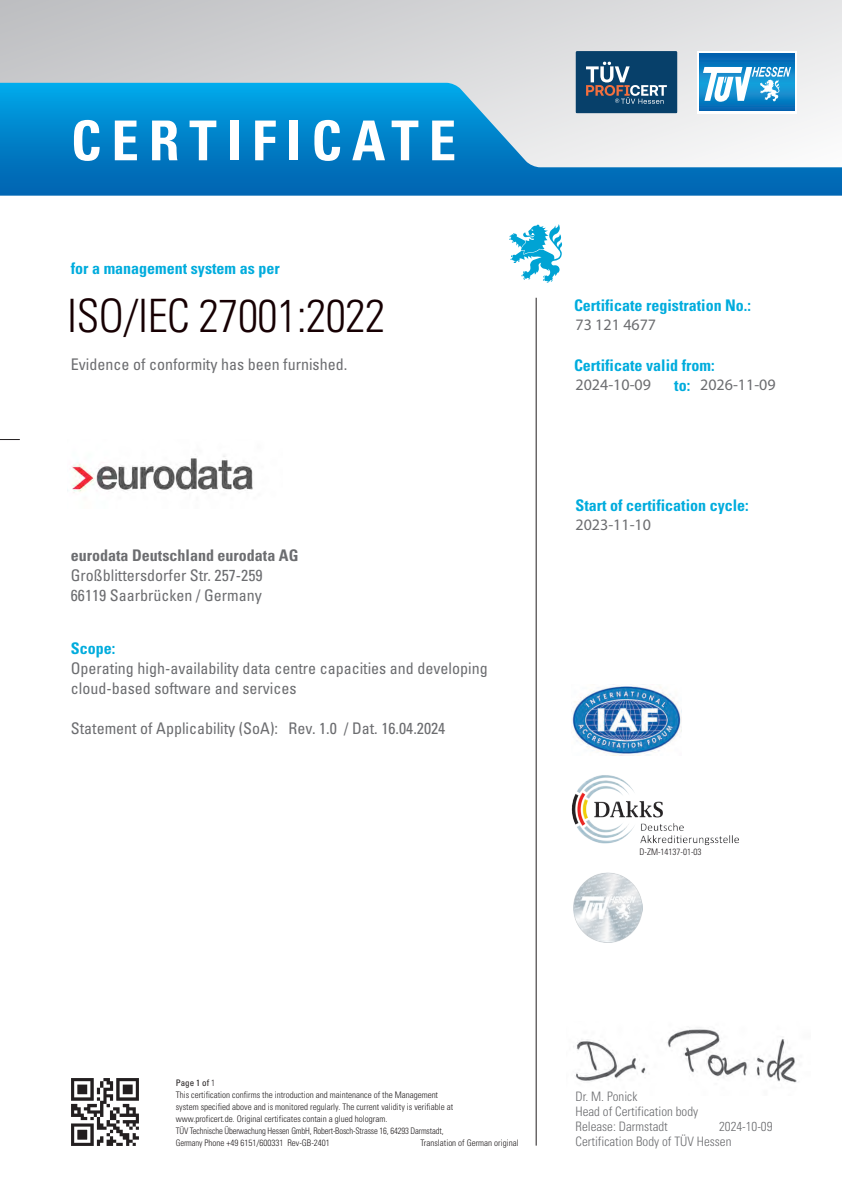
<style>
.page{position:relative;width:842px;height:1191px;background:#fff}
.page>*{position:absolute;margin:0;border:0;box-sizing:border-box;transform-origin:0 0}
.t1{font:700 condensed 55px "Univers";letter-spacing:.18em;color:#fff}
.t2{font:300 condensed 46px "Univers";letter-spacing:-.01em;color:#170003}
.Body_16_cond{font:condensed 16px/20px "Univers";color:#6c6d70}
.Daten{font:700 condensed 16px "Univers";color:#00acdd}
.t3{font:16px "Myriad Pro";color:#6c6d70}
.Heads_16_cond_bold_blau{font:700 condensed 16px "Univers";color:#00acdd}
.Heads_16_cond_bold_blau-2{font:700 condensed 16px "Univers";color:#6c6d70}
.t4{font:300 condensed 13px/15.1px "Univers";color:#6c6d70}
.Kleintext_9{font:300 condensed 9px/12px "Univers";color:#231f20}
.Kleintext_9-2{font:300 condensed 9px/12px "Univers";color:#231f20;scale:.95 1}
.Kleintext_9-3{font:condensed 9px "Univers";color:#231f20}
.s1{font-weight:300}
</style>
<div class="page">
<div style="left:0;top:0;width:842px;height:170px;background:linear-gradient(to right,#c0c2c6,#e9e9ea)"></div>
<hr style="left:536px;top:298px;width:1px;height:847px;background:#231f20">
<svg style="left:0;top:83px;width:842px;height:113px"></svg>
<svg style="left:509px;top:224px;width:53px;height:59px"></svg>
<svg style="left:575px;top:51px;width:102px;height:62px"></svg>
<svg style="left:0;top:439px;width:20px;height:1px"></svg>
<img style="left:572px;top:775px;width:167px;height:70px">
<img style="left:571px;top:685px;width:110px;height:70px">
<img style="left:573px;top:872px;width:70px;height:70px">
<svg style="left:697px;top:51px;width:100px;height:62px"></svg>
<svg style="left:700px;top:54px;width:94px;height:57px"></svg>
<svg style="left:703px;top:67px;width:88px;height:35px"></svg>
<img style="left:71px;top:1078px;width:68px;height:68px">
<img style="left:573px;top:1027px;width:224px;height:56px">
<img style="left:67px;top:455px;width:186px;height:38px">
<p class="t1" style="left:71px;top:107px;width:387px">CERTIFICATE</p>
<p class="Heads_16_cond_bold_blau" style="left:71px;top:258px;width:210px">for a management system as per</p>
<h2 class="t2" style="left:67px;top:288px;width:319px">ISO/IEC 27001:2022</h2>
<p class="Body_16_cond" style="left:71px;top:354px;width:278px">Evidence of conformity has been furnished.</p>
<p class="Heads_16_cond_bold_blau-2" style="left:71px;top:546px;width:229px">eurodata Deutschland eurodata AG</p>
<p class="Body_16_cond" style="left:71px;top:565px;width:193px">Großblittersdorfer Str. 257-259<br>66119 Saarbrücken / Germany</p>
<p class="Heads_16_cond_bold_blau" style="left:71px;top:638px;width:46px">Scope:</p>
<p class="Body_16_cond" style="left:71px;top:658px;width:418px">Operating high-availability data centre capacities and developing cloud-based software and services</p>
<p class="Body_16_cond" style="left:71px;top:718px;width:376px">Statement of Applicability (SoA): Rev. 1.0 / Dat. 16.04.2024</p>
<p class="Daten" style="left:574px;top:295px;width:178px">Certificate registration No.:</p>
<h3 class="t3" style="left:575px;top:315px;width:82px">73 121 4677</h3>
<p class="Daten" style="left:574px;top:355px;width:142px">Certificate valid from:</p>
<p class="Daten" style="left:674px;top:375px;width:17px">to:</p>
<h3 class="t3" style="left:575px;top:374px;width:77px">2024-10-09</h3>
<h3 class="t3" style="left:700px;top:374px;width:77px">2026-11-09</h3>
<p class="Daten" style="left:575px;top:495px;width:175px">Start of certification cycle:</p>
<h3 class="t3" style="left:575px;top:515px;width:77px">2023-11-10</h3>
<p class="Kleintext_9" style="left:639px;top:845px;width:63px">D-ZM-14137-01-03</p>
<p class="Kleintext_9-3" style="left:176px;top:1077px;width:41px">Page 1 of <span class="s1">1</span></p>
<p class="Kleintext_9" style="left:176px;top:1089px;width:279px">This certification confirms the introduction and maintenance of the Management system specified above and is monitored regularly. The current validity is verifiable at</p>
<p class="Kleintext_9" style="left:176px;top:1113px;width:213px">www.proficert.de. Original certificates contain a glued hologram.</p>
<p class="Kleintext_9-2" style="left:176px;top:1125px;width:283px">TÜV Technische Überwachung Hessen GmbH, Robert-Bosch-Strasse 16, 64293 Darmstadt,<br>Germany Phone +49 6151/600331 Rev-GB-2401</p>
<p class="Kleintext_9" style="left:421px;top:1137px;width:100px">Translation of German original</p>
<h3 class="t4" style="left:575px;top:1088px;width:157px">Dr. M. Ponick<br>Head of Certification body<br>Release: Darmstadt<br>Certification Body of TÜV Hessen</h3>
<h3 class="t4" style="left:719px;top:1118px;width:55px">2024-10-09</h3>
</div>
